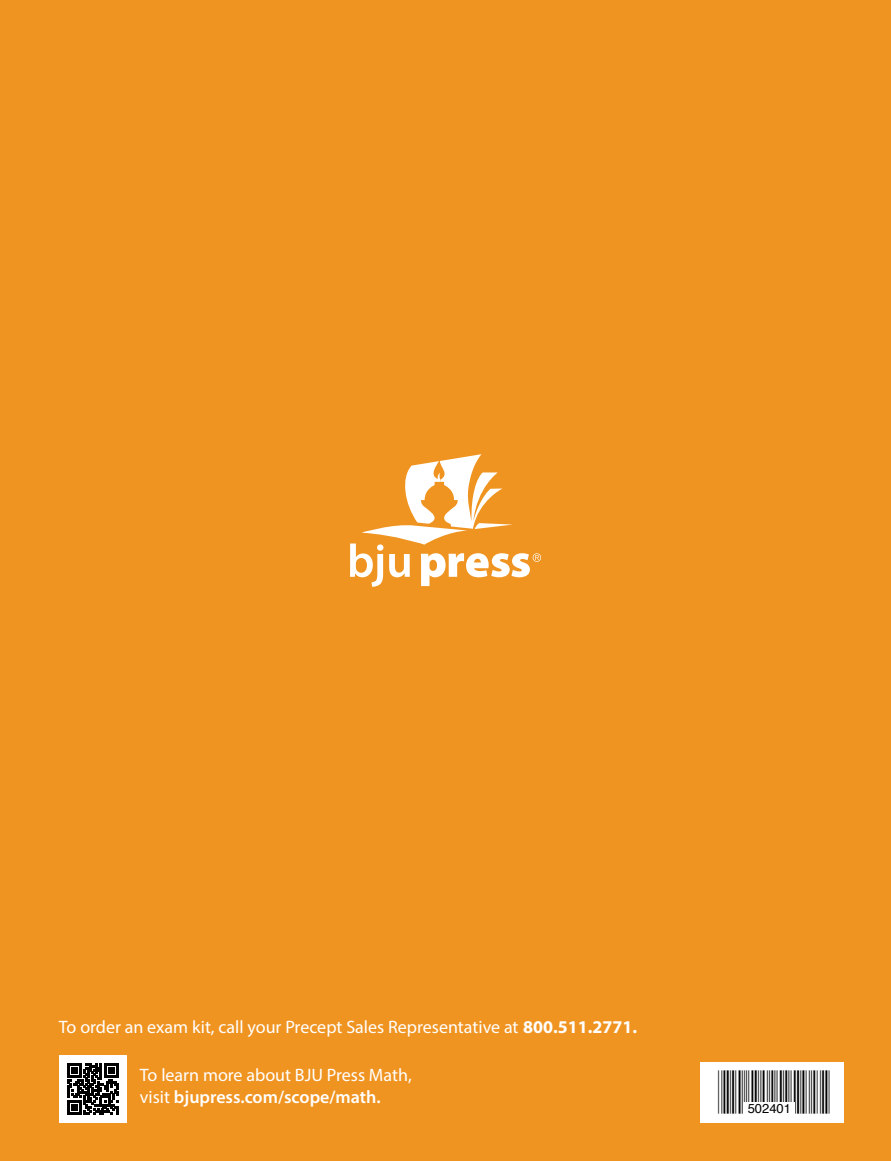
<style>
.page{position:relative;width:891px;height:1161px;background:#f09421}
.page>*{position:absolute;margin:0;border:0;box-sizing:border-box;transform-origin:0 0}
.t1{font:43.2px "BAR39";color:#000}
.t2{font:18px/21.6px "Myriad Pro";color:#fff}
.t3{font:12.9px "Helvetica";color:#000}
.s1{font-weight:700}
.s2{font-weight:600}
</style>
<div class="page">
<div style="left:700px;top:1062px;width:144px;height:61px;background:#fff"></div>
<svg style="left:350px;top:454px;width:191px;height:133px"></svg>
<div style="left:59px;top:1055px;width:68px;height:68px;background:#fff"></div>
<svg style="left:67px;top:1063px;width:52px;height:51px"></svg>
<p class="t2" style="left:59px;top:1016px;width:580px">To order an exam kit, call your Precept Sales Representative at <span class="s1">800.511.2771.</span></p>
<p class="t2" style="left:140px;top:1064px;width:273px">To learn more about BJU Press Math, visit <span class="s2">bjupress.com/scope/math.</span></p>
<h1 class="t1" style="left:718px;top:1070px;width:114px">*502401*</h1>
<p class="t3" style="left:748px;top:1099px;width:45px">502401</p>
</div>
